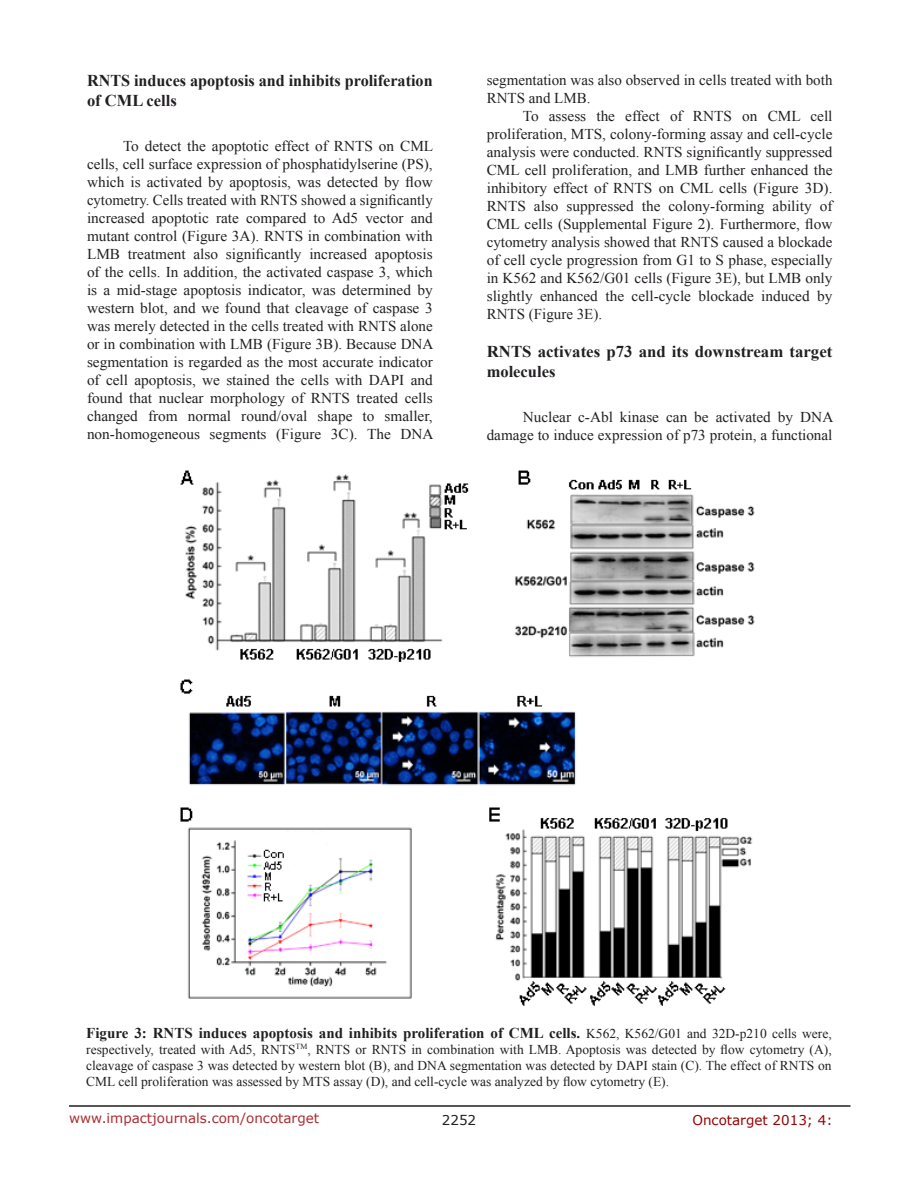
<style>
.page{position:relative;width:918px;height:1188px;background:#fff}
.page>*{position:absolute;margin:0;border:0;box-sizing:border-box;transform-origin:0 0}
.SubHeading{font:700 16.5px/19.8px "Times New Roman";color:#221f22}
.BodyText{font:15px/18px "Times New Roman";color:#221f22;text-align:justify}
.FigureText{font:700 15px "Times New Roman";color:#221f22}
.FigureText-2{font:13.5px/16.2px "Times New Roman";color:#221f22;text-align:justify}
.t1{font:13.5px "Verdana";color:#ac2b31}
.t2{font:13.5px "Verdana";color:#970000}
.t3{font:13.5px "Verdana";color:#221f22}
.s1{font-weight:400;font-size:13.5px}
.s2{font-weight:400;font-size:13.5px;color:#231f20}
.s3{color:#231f20}
</style>
<div class="page">
<hr style="left:69px;top:1105px;width:781px;height:2px;background:#231f20">
<img style="left:180px;top:470px;width:575px;height:536px">
<p class="SubHeading" style="left:87px;top:70px;width:347px">RNTS induces apoptosis and inhibits proliferation of CML cells</p>
<p class="BodyText" style="left:87px;top:136px;width:348px;text-indent:36px">To detect the apoptotic effect of RNTS on CML cells, cell surface expression of phosphatidylserine (PS), which is activated by apoptosis, was detected by flow cytometry. Cells treated with RNTS showed a significantly increased apoptotic rate compared to Ad5 vector and mutant control (Figure 3A). RNTS in combination with LMB treatment also significantly increased apoptosis of the cells. In addition, the activated caspase 3, which is a mid-stage apoptosis indicator, was determined by western blot, and we found that cleavage of caspase 3 was merely detected in the cells treated with RNTS alone or in combination with LMB (Figure 3B). Because DNA segmentation is regarded as the most accurate indicator of cell apoptosis, we stained the cells with DAPI and found that nuclear morphology of RNTS treated cells changed from normal round/oval shape to smaller, non-homogeneous segments (Figure 3C). The DNA</p>
<p class="BodyText" style="left:487px;top:71px;width:347px">segmentation was also observed in cells treated with both<br>RNTS and LMB.</p>
<p class="BodyText" style="left:487px;top:107px;width:347px;text-indent:36px">To assess the effect of RNTS on CML cell proliferation, MTS, colony-forming assay and cell-cycle analysis were conducted. RNTS significantly suppressed CML cell proliferation, and LMB further enhanced the inhibitory effect of RNTS on CML cells (Figure 3D).<br>RNTS also suppressed the colony-forming ability of CML cells (Supplemental Figure 2). Furthermore, flow cytometry analysis showed that RNTS caused a blockade of cell cycle progression from G1 to S phase, especially in K562 and K562/G01 cells (Figure 3E), but LMB only slightly enhanced the cell-cycle blockade induced by RNTS (Figure 3E).</p>
<p class="SubHeading" style="left:487px;top:341px;width:347px">RNTS activates p73 and its downstream target molecules</p>
<p class="BodyText" style="left:487px;top:408px;width:348px;text-align:right">Nuclear c-Abl kinase can be activated by DNA damage to induce expression of p73 protein, a functional</p>
<p class="FigureText" style="left:86px;top:1022px;width:747px">Figure 3: RNTS induces apoptosis and inhibits proliferation of CML cells. <span class="s1">K562, K562/G01 and 32D-p210 cells</span> <span class="s2">were,</span></p>
<p class="FigureText-2" style="left:86px;top:1041px;width:747px"><span class="s3">respectively, treated with Ad5, RNTS</span><sup>TM</sup><span class="s3">, RNTS or RNTS in combination with LMB.</span> Apoptosis was detected by flow cytometry (A), cleavage of caspase 3 was detected by western blot (B), and DNA segmentation was detected by DAPI stain (C). The effect of RNTS on CML cell proliferation was assessed by MTS assay (D), and cell-cycle was analyzed by flow cytometry (E).</p>
<p class="t1" style="left:69px;top:1109px;width:252px">www.impactjournals.com/oncotarget</p>
<p class="t3" style="left:442px;top:1111px;width:36px">2252</p>
<p class="t2" style="left:692px;top:1111px;width:142px">Oncotarget 2013; 4:</p>
</div>
